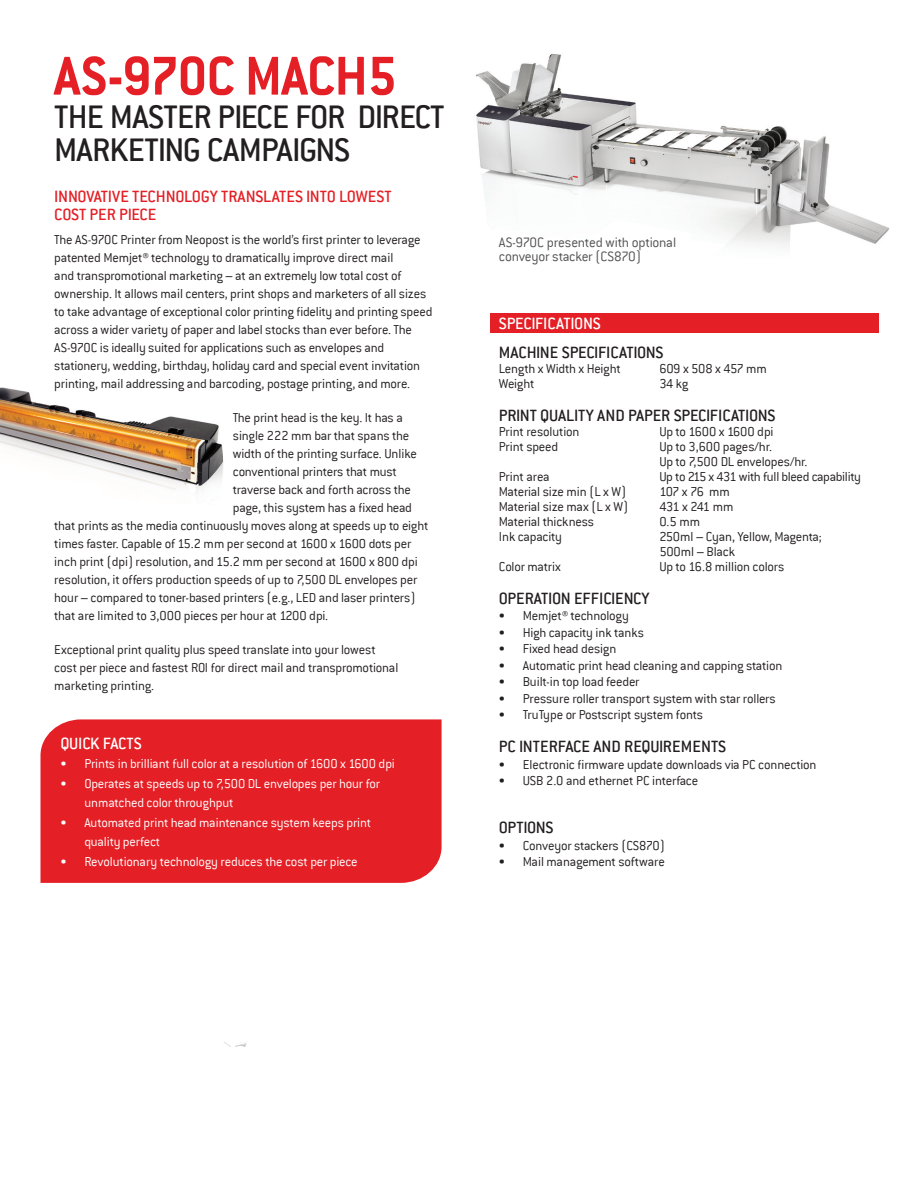
<style>
.page{position:relative;width:918px;height:1188px;background:#fff}
.page>*{position:absolute;margin:0;border:0;box-sizing:border-box;transform-origin:0 0}
.t1{font:700 60px "Conduit ITC";letter-spacing:-.01em;color:#e41f25}
.t2{font:500 36px/33px "Conduit ITC";letter-spacing:-.02em;color:#231f20}
.Spec_Sub{font:500 18px "Conduit ITC";letter-spacing:-.01em;color:#231f20}
.subhead{font:500 18px/18px "Conduit ITC";letter-spacing:-.01em;color:#e41f25}
.Red_Bar_Type{font:500 18px "Conduit ITC";letter-spacing:-.015em;color:#fff}
.t3{font:300 15px "Conduit ITC";letter-spacing:-.015em;color:#535355}
.body{font:300 14.25px/18px "Conduit ITC";letter-spacing:-.015em;color:#231f20}
.tabbed_body{font:300 14.25px/15px "Conduit ITC";letter-spacing:-.015em;color:#231f20}
.bullet_body{font:300 14.25px "Conduit ITC";letter-spacing:-.015em;color:#231f20}
.bullet_body-2{font:300 14.25px/19.5px "Conduit ITC";letter-spacing:-.015em;color:#fff}
</style>
<div class="page">
<img style="left:0;top:387px;width:224px;height:105px">
<img style="left:476px;top:54px;width:414px;height:193px">
<div style="left:491px;top:314px;width:388px;height:19px;background:#e41f25"></div>
<div style="left:40px;top:719px;width:402px;height:164px;background:#e41f25"></div>
<svg style="left:224px;top:1042px;width:23px;height:5px"></svg>
<p class="t1" style="left:54px;top:41px;width:344px">AS-970C MACH5</p>
<p class="t2" style="left:54px;top:100px;width:392px">THE MASTER PIECE FOR DIRECT<br>MARKETING CAMPAIGNS</p>
<p class="subhead" style="left:54px;top:188px;width:339px">INNOVATIVE TECHNOLOGY TRANSLATES INTO LOWEST<br>COST PER PIECE</p>
<p class="body" style="left:54px;top:230px;width:380px">The AS-970C Printer from Neopost is the world’s first printer to leverage patented Memjet® technology to dramatically improve direct mail<br>and transpromotional marketing – at an extremely low total cost of ownership. It allows mail centers, print shops and marketers of all sizes to take advantage of exceptional color printing fidelity and printing speed across a wider variety of paper and label stocks than ever before. The AS-970C is ideally suited for applications such as envelopes and stationery, wedding, birthday, holiday card and special event invitation printing, mail addressing and barcoding, postage printing, and more.</p>
<p class="body" style="left:233px;top:409px;width:172px">The print head is the key. It has a</p>
<p class="body" style="left:233px;top:427px;width:178px">single 222 mm bar that spans the</p>
<p class="body" style="left:233px;top:445px;width:186px">width of the printing surface. Unlike</p>
<p class="body" style="left:233px;top:463px;width:166px">conventional printers that must</p>
<p class="body" style="left:233px;top:481px;width:180px">traverse back and forth across the</p>
<p class="body" style="left:233px;top:499px;width:181px">page, this system has a fixed head</p>
<p class="body" style="left:54px;top:517px;width:376px">that prints as the media continuously moves along at speeds up to eight</p>
<p class="body" style="left:54px;top:535px;width:359px">times faster. Capable of 15.2 mm per second at 1600 x 1600 dots per</p>
<p class="body" style="left:54px;top:553px;width:365px">inch print (dpi) resolution, and 15.2 mm per second at 1600 x 800 dpi</p>
<p class="body" style="left:54px;top:571px;width:364px">resolution, it offers production speeds of up to 7,500 DL envelopes per</p>
<p class="body" style="left:54px;top:589px;width:363px">hour – compared to toner-based printers (e.g., LED and laser printers)</p>
<p class="body" style="left:54px;top:607px;width:275px">that are limited to 3,000 pieces per hour at 1200 dpi.</p>
<p class="body" style="left:54px;top:641px;width:346px">Exceptional print quality plus speed translate into your lowest cost per piece and fastest ROI for direct mail and transpromotional marketing printing.</p>
<p class="Red_Bar_Type" style="left:60px;top:733px;width:83px">QUICK FACTS</p>
<p class="bullet_body-2" style="left:60px;top:754px;width:336px">• Prints in brilliant full color at a resolution of 1600 x 1600 dpi</p>
<p class="bullet_body-2" style="left:84px;top:774px;width:297px;text-indent:-24px">• Operates at speeds up to 7,500 DL envelopes per hour for unmatched color throughput</p>
<p class="bullet_body-2" style="left:84px;top:813px;width:288px;text-indent:-24px">• Automated print head maintenance system keeps print quality perfect</p>
<p class="bullet_body-2" style="left:60px;top:852px;width:299px">• Revolutionary technology reduces the cost per piece</p>
<p class="t3" style="left:499px;top:234px;width:179px">AS-970C presented with optional</p>
<p class="t3" style="left:499px;top:248px;width:144px">conveyor stacker (CS870)</p>
<p class="Red_Bar_Type" style="left:499px;top:314px;width:103px">SPECIFICATIONS</p>
<p class="Spec_Sub" style="left:499px;top:342px;width:166px">MACHINE SPECIFICATIONS</p>
<p class="tabbed_body" style="left:499px;top:361px;width:124px">Length x Width x Height</p>
<p class="tabbed_body" style="left:659px;top:361px;width:109px">609 x 508 x 457 mm</p>
<p class="tabbed_body" style="left:499px;top:376px;width:37px">Weight</p>
<p class="tabbed_body" style="left:659px;top:376px;width:31px">34 kg</p>
<p class="Spec_Sub" style="left:499px;top:405px;width:278px">PRINT QUALITY AND PAPER SPECIFICATIONS</p>
<p class="tabbed_body" style="left:499px;top:424px;width:82px">Print resolution</p>
<p class="tabbed_body" style="left:659px;top:424px;width:116px">Up to 1600 x 1600 dpi</p>
<p class="tabbed_body" style="left:499px;top:439px;width:61px">Print speed</p>
<p class="tabbed_body" style="left:659px;top:439px;width:114px">Up to 3,600 pages/hr.</p>
<p class="tabbed_body" style="left:659px;top:454px;width:150px">Up to 7,500 DL envelopes/hr.</p>
<p class="tabbed_body" style="left:499px;top:469px;width:52px">Print area</p>
<p class="tabbed_body" style="left:659px;top:469px;width:203px">Up to 215 x 431 with full bleed capability</p>
<p class="tabbed_body" style="left:499px;top:484px;width:129px">Material size min (L x W)</p>
<p class="tabbed_body" style="left:659px;top:484px;width:72px">107 x 76 mm</p>
<p class="tabbed_body" style="left:499px;top:499px;width:131px">Material size max (L x W)</p>
<p class="tabbed_body" style="left:659px;top:499px;width:76px">431 x 241 mm</p>
<p class="tabbed_body" style="left:499px;top:514px;width:97px">Material thickness</p>
<p class="tabbed_body" style="left:659px;top:514px;width:42px">0.5 mm</p>
<p class="tabbed_body" style="left:499px;top:529px;width:65px">Ink capacity</p>
<p class="tabbed_body" style="left:659px;top:529px;width:164px">250ml – Cyan, Yellow, Magenta;<br>500ml – Black</p>
<p class="tabbed_body" style="left:499px;top:559px;width:63px">Color matrix</p>
<p class="tabbed_body" style="left:659px;top:559px;width:127px">Up to 16.8 million colors</p>
<p class="Spec_Sub" style="left:499px;top:588px;width:152px">OPERATION EFFICIENCY</p>
<p class="bullet_body" style="left:499px;top:608px;width:132px">• Memjet® technology</p>
<p class="bullet_body" style="left:499px;top:624px;width:147px">• High capacity ink tanks</p>
<p class="bullet_body" style="left:499px;top:641px;width:119px">• Fixed head design</p>
<p class="bullet_body" style="left:499px;top:657px;width:285px">• Automatic print head cleaning and capping station</p>
<p class="bullet_body" style="left:499px;top:674px;width:142px">• Built-in top load feeder</p>
<p class="bullet_body" style="left:499px;top:690px;width:278px">• Pressure roller transport system with star rollers</p>
<p class="bullet_body" style="left:499px;top:707px;width:206px">• TruType or Postscript system fonts</p>
<p class="Spec_Sub" style="left:499px;top:736px;width:229px">PC INTERFACE AND REQUIREMENTS</p>
<p class="bullet_body" style="left:499px;top:756px;width:319px">• Electronic firmware update downloads via PC connection</p>
<p class="bullet_body" style="left:499px;top:773px;width:201px">• USB 2.0 and ethernet PC interface</p>
<p class="Spec_Sub" style="left:499px;top:817px;width:56px">OPTIONS</p>
<p class="bullet_body" style="left:499px;top:837px;width:168px">• Conveyor stackers (CS870)</p>
<p class="bullet_body" style="left:499px;top:854px;width:168px">• Mail management software</p>
</div>
